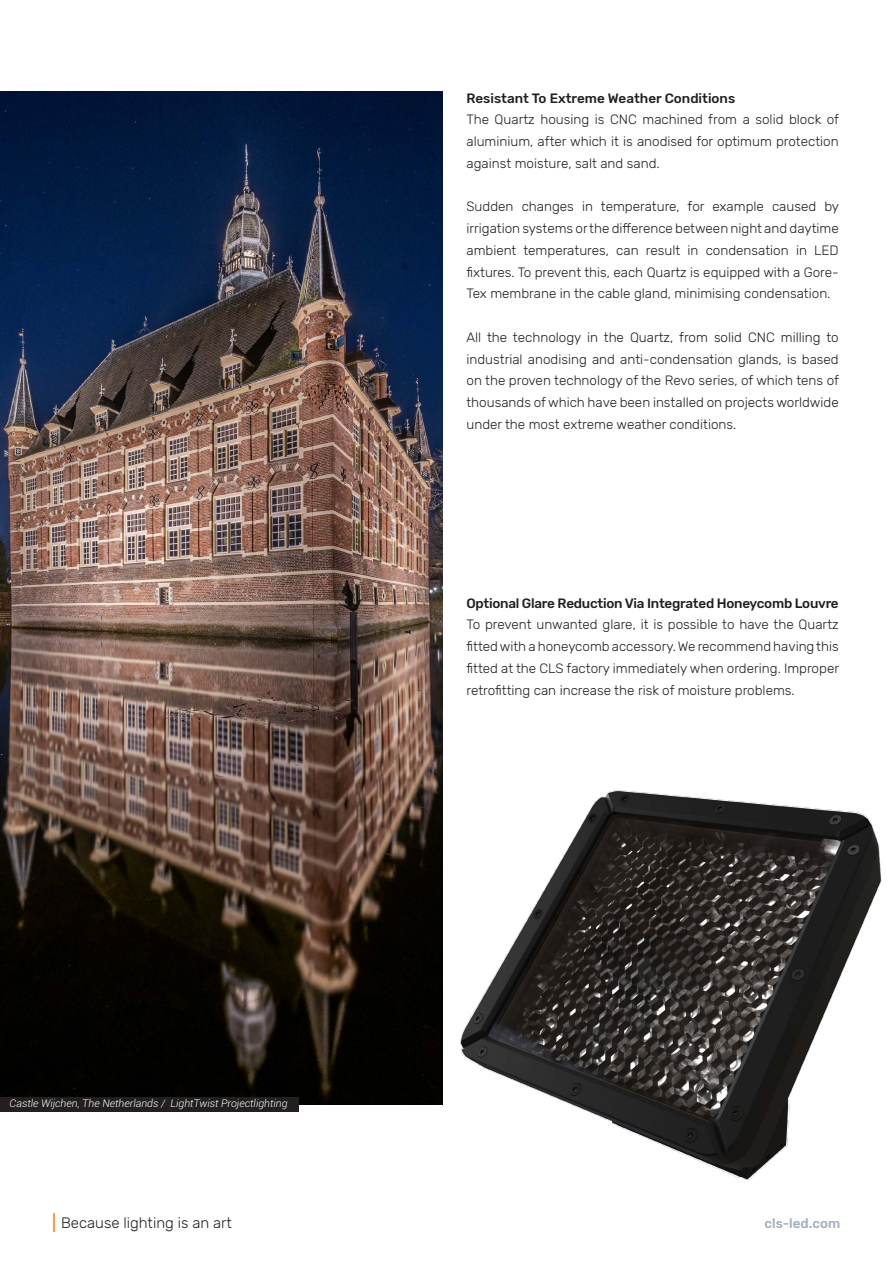
<style>
.page{position:relative;width:893px;height:1263px;background:#fff}
.page>*{position:absolute;margin:0;border:0;box-sizing:border-box;transform-origin:0 0}
.t1{font:300 27px "Rubik";color:#f58220}
.t2{font:300 15px "Rubik";color:#231f20}
.t3{font:300 13.5px/21.8px "Rubik";color:#231f20;text-align:justify}
.t4{font:500 13.5px "Rubik";letter-spacing:-.02em;color:#231f20}
.t5{font:500 13.5px "Rubik";color:#231f20}
.t6{font:500 13.5px "Rubik";color:#a0aebb}
.t7{font:italic 300 10.5px "Roboto";color:#fff}
</style>
<div class="page">
<img style="left:0;top:91px;width:442px;height:1013px">
<div style="left:0;top:1097px;width:298px;height:15px;background:#231f20"></div>
<img style="left:460px;top:790px;width:422px;height:390px">
<p class="t5" style="left:466px;top:90px;width:270px">Resistant To Extreme Weather Conditions</p>
<p class="t3" style="left:466px;top:109px;width:374px">The Quartz housing is CNC machined from a solid block of aluminium, after which it is anodised for optimum protection against moisture, salt and sand.</p>
<p class="t3" style="left:466px;top:196px;width:374px">Sudden changes in temperature, for example caused by irrigation systems or the difference between night and daytime ambient temperatures, can result in condensation in LED fixtures. To prevent this, each Quartz is equipped with a Gore-Tex membrane in the cable gland, minimising condensation.</p>
<p class="t3" style="left:466px;top:327px;width:374px">All the technology in the Quartz, from solid CNC milling to industrial anodising and anti-condensation glands, is based on the proven technology of the Revo series, of which tens of thousands of which have been installed on projects worldwide under the most extreme weather conditions.</p>
<p class="t7" style="left:10px;top:1096px;width:279px">Castle Wijchen, The Netherlands / LightTwist Projectlighting</p>
<p class="t4" style="left:466px;top:595px;width:374px">Optional Glare Reduction Via Integrated Honeycomb Louvre</p>
<p class="t3" style="left:466px;top:614px;width:374px">To prevent unwanted glare, it is possible to have the Quartz fitted with a honeycomb accessory. We recommend having this fitted at the CLS factory immediately when ordering. Improper retrofitting can increase the risk of moisture problems.</p>
<p class="t1" style="left:51px;top:1207px;width:8px">I</p>
<p class="t6" style="left:764px;top:1215px;width:78px">cls-led.com</p>
<p class="t2" style="left:61px;top:1214px;width:172px">Because lighting is an art</p>
</div>
